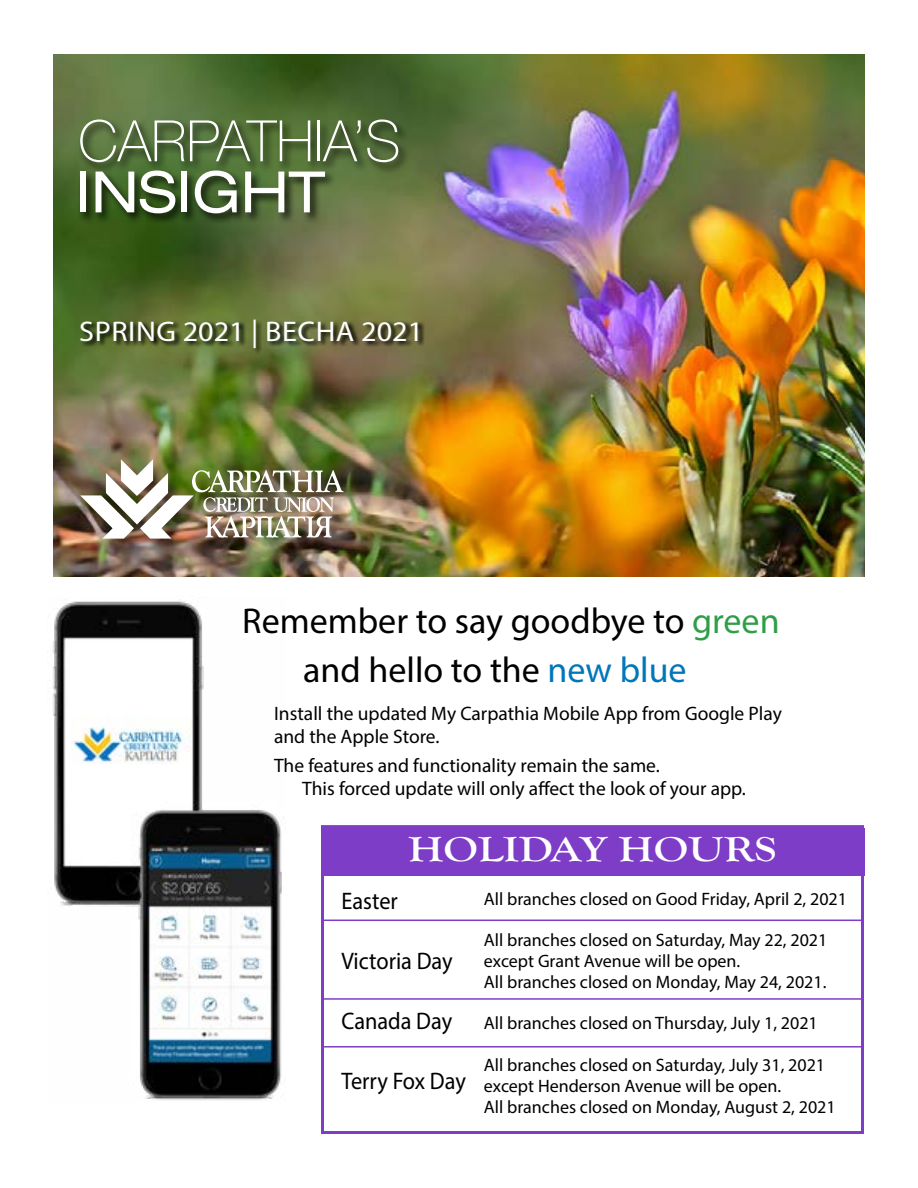
<style>
.page{position:relative;width:918px;height:1188px;background:#fff}
.page>*{position:absolute;margin:0;border:0;box-sizing:border-box;transform-origin:0 0}
.t1{font:36px/48.6px "Myriad Pro";color:#000}
.t2{font:700 36px "Goudy Old Style T";color:#fff;scale:1.24 1}
.t3{font:28.5px "Myriad Pro";letter-spacing:.02em;color:#fff;scale:1.06 1}
.t4{font:24px "Myriad Pro";color:#000;scale:.93 1}
.t5{font:19.5px/23.4px "Myriad Pro";color:#000}
.t6{font:18px/21px "Myriad Pro";color:#000}
.s1{color:#2f9e48}
.s2{color:#0076bb}
</style>
<div class="page">
<img style="left:53px;top:54px;width:811px;height:523px">
<svg style="left:80px;top:320px;width:345px;height:35px;background:#5b6333"></svg>
<div style="left:78px;top:117px;width:331px;height:57px;background:#000;opacity:.75"></div>
<svg style="left:80px;top:119px;width:230px;height:43px;background:#6e855a"></svg>
<hr style="left:317px;top:120px;width:3px;height:41px;background:#fff">
<svg style="left:323px;top:120px;width:38px;height:41px;background:#697e55"></svg>
<svg style="left:367px;top:119px;width:31px;height:43px"></svg>
<div style="left:78px;top:168px;width:258px;height:57px;background:#000;opacity:.75"></div>
<div style="left:80px;top:172px;width:6px;height:40px;background:#fff"></div>
<svg style="left:96px;top:172px;width:38px;height:40px"></svg>
<svg style="left:140px;top:171px;width:35px;height:42px"></svg>
<div style="left:181px;top:172px;width:6px;height:40px;background:#fff"></div>
<svg style="left:195px;top:171px;width:42px;height:42px"></svg>
<svg style="left:245px;top:172px;width:80px;height:40px"></svg>
<div style="left:80px;top:460px;width:278px;height:93px;background:#000;opacity:.4"></div>
<img style="left:80px;top:459px;width:264px;height:80px">
<div style="left:321px;top:825px;width:543px;height:309px;border:3px solid #7d3dc7"></div>
<div style="left:321px;top:828px;width:543px;height:48px;background:#7d3dc7"></div>
<hr style="left:321px;top:920px;width:543px;height:1px;background:#7d3dc7">
<hr style="left:321px;top:998px;width:543px;height:2px;background:#7d3dc7">
<hr style="left:321px;top:1046px;width:543px;height:2px;background:#7d3dc7">
<img style="left:52px;top:601px;width:230px;height:499px">
<h2 class="t3" style="left:79px;top:314px;width:326px">SPRING 2021 | BECHA 2021</h2>
<h1 class="t1" style="left:303px;top:596px;width:478px;text-indent:-61px">Remember to say goodbye to <span class="s1">green </span>and hello to the <span class="s2">new blue</span></h1>
<p class="t5" style="left:274px;top:701px;width:509px">Install the updated My Carpathia Mobile App from Google Play and the Apple Store.</p>
<p class="t5" style="left:302px;top:753px;width:445px;text-indent:-28px">The features and functionality remain the same.<br>This forced update will only affect the look of your app.</p>
<h1 class="t2" style="left:408px;top:829px;width:299px">HOLIDAY HOURS</h1>
<h3 class="t4" style="left:342px;top:886px;width:62px">Easter</h3>
<p class="t6" style="left:484px;top:888px;width:365px">All branches closed on Good Friday, April 2, 2021</p>
<p class="t6" style="left:484px;top:929px;width:345px">All branches closed on Saturday, May 22, 2021 except Grant Avenue will be open.<br>All branches closed on Monday, May 24, 2021.</p>
<p class="t6" style="left:484px;top:1012px;width:335px">All branches closed on Thursday, July 1, 2021</p>
<p class="t6" style="left:484px;top:1054px;width:353px">All branches closed on Saturday, July 31, 2021 except Henderson Avenue will be open.<br>All branches closed on Monday, August 2, 2021</p>
<h3 class="t4" style="left:342px;top:946px;width:121px">Victoria Day</h3>
<h3 class="t4" style="left:342px;top:1006px;width:121px">Canada Day</h3>
<h3 class="t4" style="left:342px;top:1066px;width:135px">Terry Fox Day</h3>
</div>
